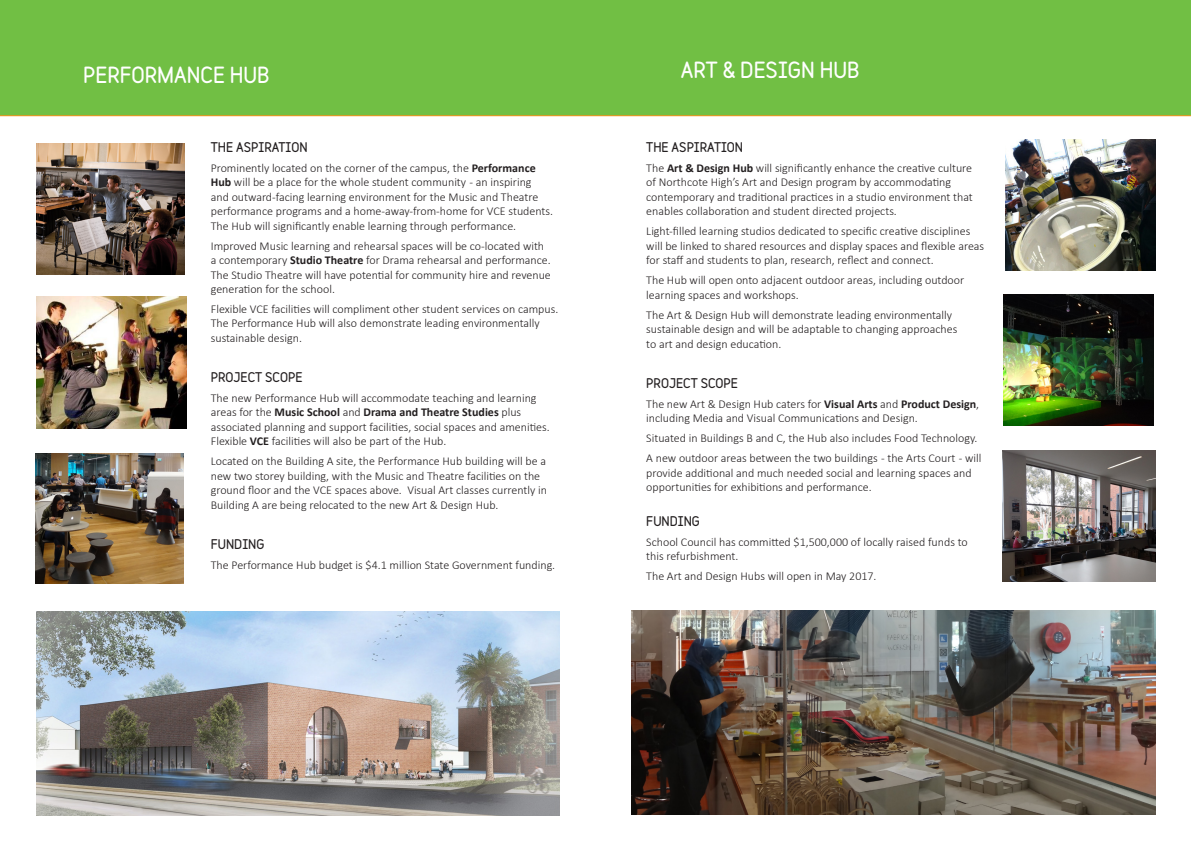
<style>
.page{position:relative;width:1191px;height:842px;background:#fff}
.page>*{position:absolute;margin:0;border:0;box-sizing:border-box;transform-origin:0 0}
.Case_Study_Indents{font:900 20px "Variable";color:#fff}
.Case_Study_Indents-2{font:300 12px/14.4px "Calibri";color:#231f20}
.Case_Study_Indents-3{font:900 12px "Variable";color:#231f20}
.s1{font-weight:700}
</style>
<div class="page">
<div style="left:0;top:0;width:1191px;height:116px;background:#71bf44"></div>
<img style="left:36px;top:454px;width:147px;height:129px">
<img style="left:1003px;top:295px;width:150px;height:130px">
<img style="left:1005px;top:140px;width:150px;height:130px">
<img style="left:632px;top:610px;width:523px;height:205px">
<img style="left:1002px;top:451px;width:153px;height:130px">
<img style="left:36px;top:297px;width:150px;height:131px">
<img style="left:36px;top:143px;width:149px;height:131px">
<img style="left:36px;top:612px;width:523px;height:203px">
<p class="Case_Study_Indents" style="left:83px;top:59px;width:188px">PERFORMANCE HUB</p>
<p class="Case_Study_Indents" style="left:681px;top:55px;width:180px">ART &amp; DESIGN HUB</p>
<p class="Case_Study_Indents-3" style="left:211px;top:138px;width:98px">THE ASPIRATION</p>
<p class="Case_Study_Indents-2" style="left:211px;top:161px;width:344px">Prominently located on the corner of the campus, the <span class="s1">Performance Hub</span> will be a place for the whole student community - an inspiring<br>and outward-facing learning environment for the Music and Theatre performance programs and a home-away-from-home for VCE students.<br>The Hub will significantly enable learning through performance.</p>
<p class="Case_Study_Indents-2" style="left:211px;top:238px;width:341px">Improved Music learning and rehearsal spaces will be co-located with a contemporary <span class="s1">Studio Theatre</span> for Drama rehearsal and performance.<br>The Studio Theatre will have potential for community hire and revenue generation for the school.</p>
<p class="Case_Study_Indents-2" style="left:211px;top:302px;width:349px">Flexible VCE facilities will compliment other student services on campus.<br>The Performance Hub will also demonstrate leading environmentally sustainable design.</p>
<p class="Case_Study_Indents-3" style="left:211px;top:368px;width:93px">PROJECT SCOPE</p>
<p class="Case_Study_Indents-2" style="left:211px;top:391px;width:340px">The new Performance Hub will accommodate teaching and learning areas for the <span class="s1">Music School</span> and <span class="s1">Drama and Theatre Studies</span> plus associated planning and support facilities, social spaces and amenities.<br>Flexible <span class="s1">VCE</span> facilities will also be part of the Hub.</p>
<p class="Case_Study_Indents-2" style="left:211px;top:454px;width:338px">Located on the Building A site, the Performance Hub building will be a new two storey building, with the Music and Theatre facilities on the ground floor and the VCE spaces above. Visual Art classes currently in Building A are being relocated to the new Art &amp; Design Hub.</p>
<p class="Case_Study_Indents-3" style="left:211px;top:535px;width:55px">FUNDING</p>
<p class="Case_Study_Indents-2" style="left:211px;top:557px;width:346px">The Performance Hub budget is $4.1 million State Government funding.</p>
<p class="Case_Study_Indents-3" style="left:646px;top:138px;width:98px">THE ASPIRATION</p>
<p class="Case_Study_Indents-2" style="left:646px;top:161px;width:328px">The <span class="s1">Art &amp; Design Hub</span> will significantly enhance the creative culture of Northcote High’s Art and Design program by accommodating contemporary and traditional practices in a studio environment that enables collaboration and student directed projects.</p>
<p class="Case_Study_Indents-2" style="left:646px;top:224px;width:339px">Light-filled learning studios dedicated to specific creative disciplines will be linked to shared resources and display spaces and flexible areas for staff and students to plan, research, reflect and connect.</p>
<p class="Case_Study_Indents-2" style="left:646px;top:273px;width:319px">The Hub will open onto adjacent outdoor areas, including outdoor learning spaces and workshops.</p>
<p class="Case_Study_Indents-2" style="left:646px;top:307px;width:312px">The Art &amp; Design Hub will demonstrate leading environmentally sustainable design and will be adaptable to changing approaches to art and design education.</p>
<p class="Case_Study_Indents-3" style="left:646px;top:374px;width:93px">PROJECT SCOPE</p>
<p class="Case_Study_Indents-2" style="left:646px;top:396px;width:334px">The new Art &amp; Design Hub caters for <span class="s1">Visual Arts</span> and <span class="s1">Product Design</span>, including Media and Visual Communications and Design.</p>
<p class="Case_Study_Indents-2" style="left:646px;top:431px;width:333px">Situated in Buildings B and C, the Hub also includes Food Technology.</p>
<p class="Case_Study_Indents-2" style="left:646px;top:451px;width:337px">A new outdoor areas between the two buildings - the Arts Court - will provide additional and much needed social and learning spaces and opportunities for exhibitions and performance.</p>
<p class="Case_Study_Indents-3" style="left:646px;top:511px;width:55px">FUNDING</p>
<p class="Case_Study_Indents-2" style="left:646px;top:534px;width:323px">School Council has committed $1,500,000 of locally raised funds to this refurbishment.</p>
<p class="Case_Study_Indents-2" style="left:646px;top:569px;width:232px">The Art and Design Hubs will open in May 2017.</p>
</div>
